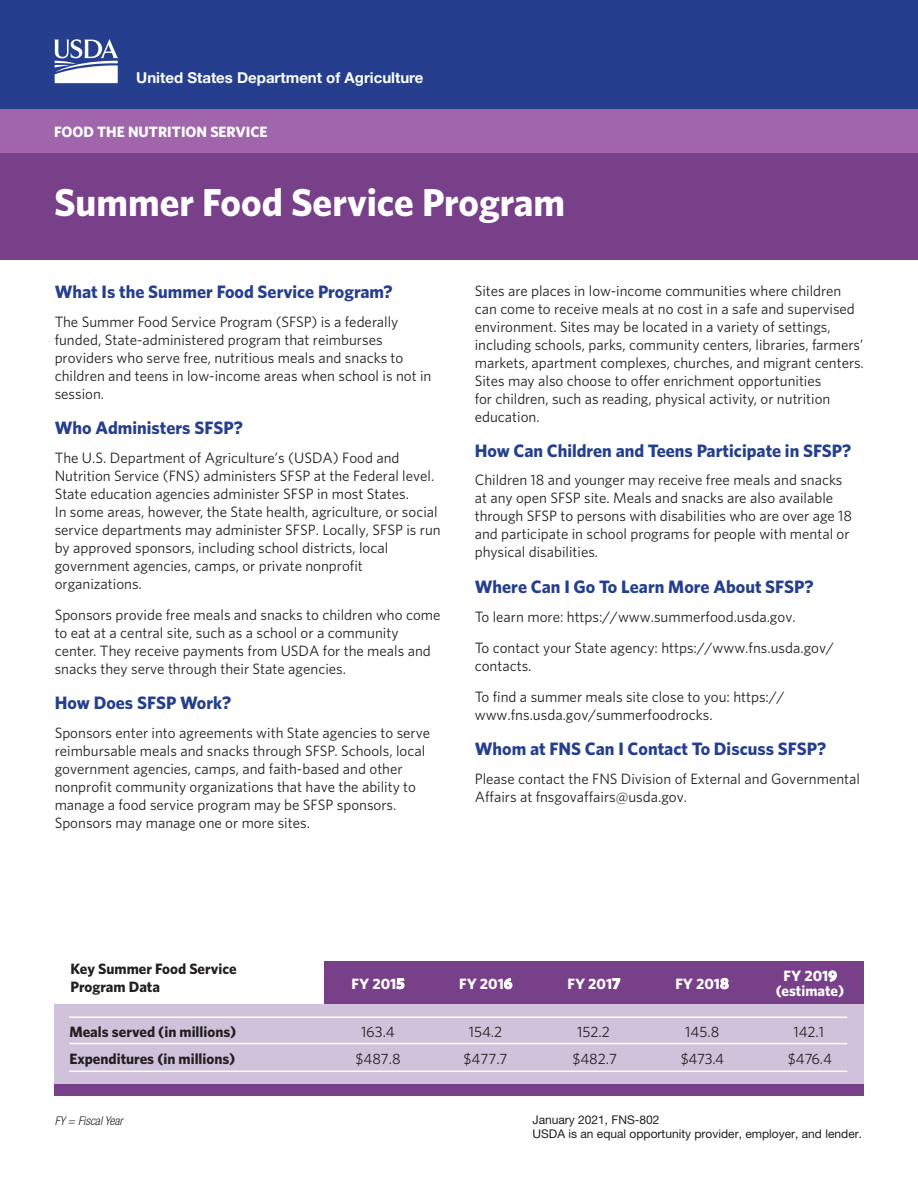
<style>
.page{position:relative;width:918px;height:1188px;background:#fff}
.page>*{position:absolute;margin:0;border:0;box-sizing:border-box;transform-origin:0 0}
.Title_Text{font:700 39px "Whitney";color:#fff}
.Body_Copy{font:700 18px "Whitney";color:#253f8e}
.Body_Copy-2{font:15px/18px "Whitney";color:#231f20}
.Chart_Numbers{font:15px "Whitney";color:#231f20}
.Chart_Descriptions{font:700 15px "Whitney";color:#231f20}
.Chart_Dates{font:700 15px/14.9px "Whitney";color:#fff;text-align:center}
.USDA_Logo_Text{font:700 15px "Helvetica Neue LT Std";color:#fff}
.Subheadings{font:700 15px/18px "Whitney";color:#231f20}
.USDA_Logo_Text-2{font:700 15px "Whitney";color:#fff}
.Equal_Op_Text{font:12px/13.5px "Helvetica Neue LT Std";color:#231f20}
.Equal_Op_Text-2{font:italic 300 condensed 12px "Helvetica Neue LT Std";color:#231f20}
</style>
<div class="page">
<div style="left:0;top:151px;width:918px;height:109px;background:#79408a"></div>
<div style="left:0;top:109px;width:918px;height:44px;background:#a065aa"></div>
<div style="left:0;top:0;width:918px;height:109px;background:#253f8e"></div>
<svg style="left:54px;top:39px;width:64px;height:44px"></svg>
<div style="left:324px;top:962px;width:540px;height:43px;background:#79408a"></div>
<div style="left:54px;top:1005px;width:810px;height:85px;background:#d0c2da"></div>
<hr style="left:69px;top:1043px;width:778px;height:1px;background:#fff">
<hr style="left:69px;top:1017px;width:778px;height:1px;background:#fff">
<hr style="left:69px;top:1071px;width:778px;height:1px;background:#fff">
<div style="left:54px;top:1084px;width:810px;height:12px;background:#79408a"></div>
<h1 class="USDA_Logo_Text" style="left:136px;top:68px;width:289px">United States Department of Agriculture</h1>
<h1 class="USDA_Logo_Text-2" style="left:54px;top:122px;width:215px">FOOD THE NUTRITION SERVICE</h1>
<h1 class="Title_Text" style="left:54px;top:177px;width:513px">Summer Food Service Program</h1>
<p class="Body_Copy" style="left:55px;top:280px;width:339px">What Is the Summer Food Service Program?</p>
<p class="Body_Copy-2" style="left:55px;top:312px;width:378px">The Summer Food Service Program (SFSP) is a federally funded, State-administered program that reimburses providers who serve free, nutritious meals and snacks to children and teens in low-income areas when school is not in session.</p>
<p class="Body_Copy" style="left:55px;top:416px;width:190px">Who Administers SFSP?</p>
<p class="Body_Copy-2" style="left:55px;top:448px;width:388px">The U.S. Department of Agriculture’s (USDA) Food and Nutrition Service (FNS) administers SFSP at the Federal level.<br>State education agencies administer SFSP in most States.<br>In some areas, however, the State health, agriculture, or social service departments may administer SFSP. Locally, SFSP is run by approved sponsors, including school districts, local government agencies, camps, or private nonprofit organizations.</p>
<p class="Body_Copy-2" style="left:55px;top:606px;width:387px">Sponsors provide free meals and snacks to children who come to eat at a central site, such as a school or a community center. They receive payments from USDA for the meals and snacks they serve through their State agencies.</p>
<p class="Body_Copy" style="left:55px;top:691px;width:178px">How Does SFSP Work?</p>
<p class="Body_Copy-2" style="left:55px;top:723px;width:377px">Sponsors enter into agreements with State agencies to serve reimbursable meals and snacks through SFSP. Schools, local government agencies, camps, and faith-based and other nonprofit community organizations that have the ability to manage a food service program may be SFSP sponsors.<br>Sponsors may manage one or more sites.</p>
<p class="Body_Copy-2" style="left:475px;top:281px;width:391px">Sites are places in low-income communities where children can come to receive meals at no cost in a safe and supervised environment. Sites may be located in a variety of settings, including schools, parks, community centers, libraries, farmers’ markets, apartment complexes, churches, and migrant centers.<br>Sites may also choose to offer enrichment opportunities<br>for children, such as reading, physical activity, or nutrition education.</p>
<p class="Body_Copy" style="left:475px;top:438px;width:378px">How Can Children and Teens Participate in SFSP?</p>
<p class="Body_Copy-2" style="left:475px;top:471px;width:379px">Children 18 and younger may receive free meals and snacks at any open SFSP site. Meals and snacks are also available through SFSP to persons with disabilities who are over age 18 and participate in school programs for people with mental or physical disabilities.</p>
<p class="Body_Copy" style="left:475px;top:574px;width:340px">Where Can I Go To Learn More About SFSP?</p>
<p class="Body_Copy-2" style="left:475px;top:600px;width:361px;line-height:31.3px">To learn more: https://www.summerfood.usda.gov.<br>To contact your State agency: https://www.fns.usda.gov/</p>
<p class="Body_Copy-2" style="left:475px;top:650px;width:311px;line-height:31.5px">contacts.<br>To find a summer meals site close to you: https://</p>
<p class="Body_Copy-2" style="left:475px;top:705px;width:239px">www.fns.usda.gov/summerfoodrocks.</p>
<p class="Body_Copy" style="left:475px;top:737px;width:353px">Whom at FNS Can I Contact To Discuss SFSP?</p>
<p class="Body_Copy-2" style="left:475px;top:769px;width:387px">Please contact the FNS Division of External and Governmental<br>Affairs at fnsgovaffairs@usda.gov.</p>
<p class="Subheadings" style="left:71px;top:959px;width:167px">Key Summer Food Service<br>Program Data</p>
<p class="Chart_Descriptions" style="left:69px;top:1021px;width:168px">Meals served (in millions)</p>
<p class="Chart_Descriptions" style="left:69px;top:1048px;width:167px">Expenditures (in millions)</p>
<p class="Chart_Dates" style="left:352px;top:976px;width:54px">FY 2015</p>
<p class="Chart_Numbers" style="left:361px;top:1022px;width:35px">163.4</p>
<p class="Chart_Numbers" style="left:355px;top:1049px;width:47px">$487.8</p>
<p class="Chart_Dates" style="left:459px;top:976px;width:55px">FY 2016</p>
<p class="Chart_Numbers" style="left:469px;top:1022px;width:35px">154.2</p>
<p class="Chart_Numbers" style="left:463px;top:1049px;width:46px">$477.7</p>
<p class="Chart_Dates" style="left:568px;top:976px;width:54px">FY 2017</p>
<p class="Chart_Numbers" style="left:577px;top:1022px;width:34px">152.2</p>
<p class="Chart_Numbers" style="left:572px;top:1049px;width:46px">$482.7</p>
<p class="Chart_Dates" style="left:675px;top:976px;width:55px">FY 2018</p>
<p class="Chart_Dates" style="left:776px;top:968px;width:70px">FY 2019 (estimate)</p>
<p class="Chart_Numbers" style="left:793px;top:1022px;width:32px">142.1</p>
<p class="Chart_Numbers" style="left:788px;top:1049px;width:46px">$476.4</p>
<p class="Chart_Numbers" style="left:685px;top:1022px;width:36px">145.8</p>
<p class="Chart_Numbers" style="left:681px;top:1049px;width:45px">$473.4</p>
<p class="Equal_Op_Text-2" style="left:55px;top:1113px;width:70px">FY = Fiscal Year</p>
<p class="Equal_Op_Text" style="left:532px;top:1113px;width:331px">January 2021, FNS-802<br>USDA is an equal opportunity provider, employer, and lender.</p>
</div>
